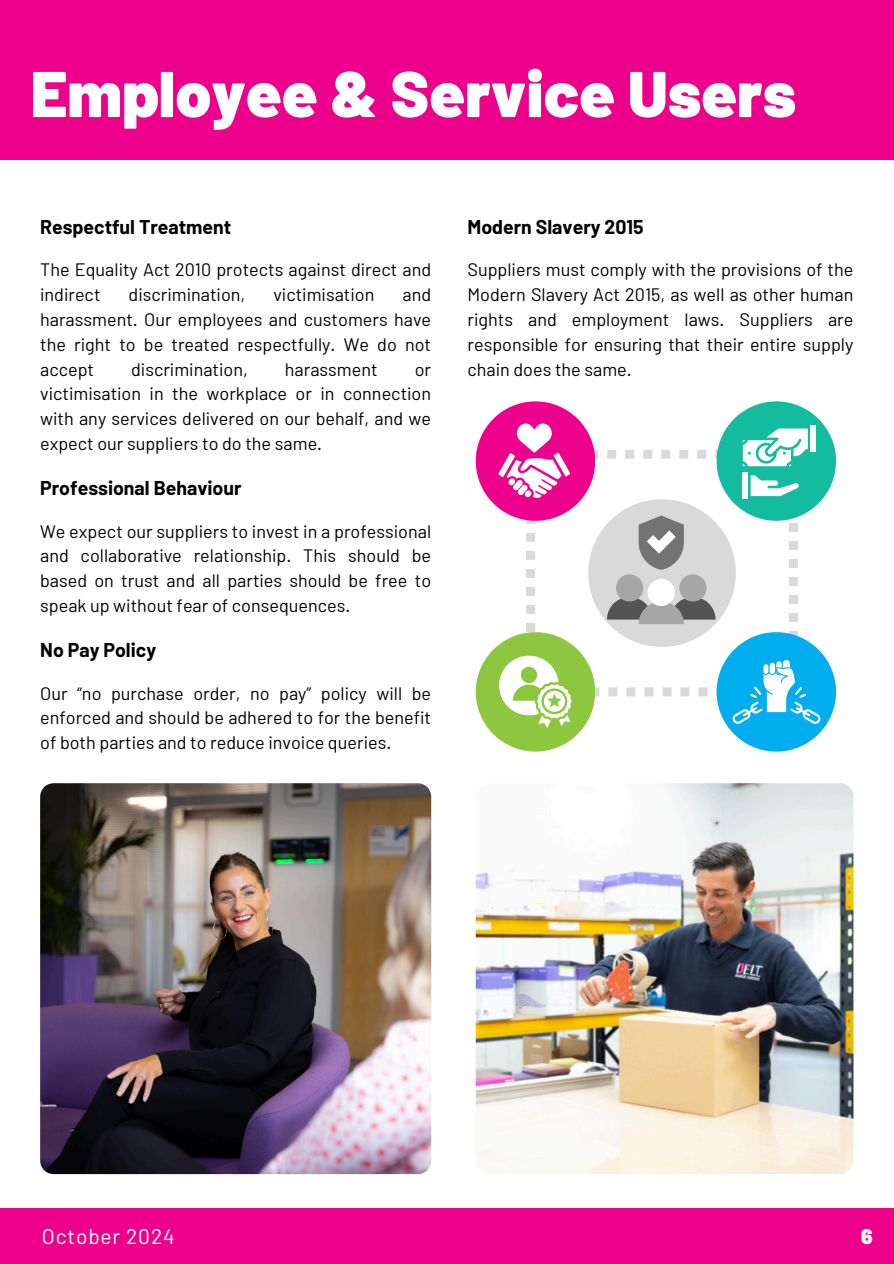
<style>
.page{position:relative;width:894px;height:1264px;background:#fff}
.page>*{position:absolute;margin:0;border:0;box-sizing:border-box;transform-origin:0 0}
.t1{font:900 64.5px "Barlow";color:#fff}
.t2{font:21px "Barlow";letter-spacing:.04em;color:#fff}
.t3{font:900 21px "Barlow";color:#fff}
.t4{font:700 19.5px "Barlow";color:#000}
.t5{font:18px/24.8px "Barlow";color:#000;text-align:justify}
</style>
<div class="page">
<div style="left:0;top:0;width:893px;height:1263px;background:#ec008c"></div>
<div style="left:0;top:160px;width:893px;height:1047px;background:#fff"></div>
<svg style="left:526px;top:450px;width:271px;height:246px"></svg>
<div style="left:588px;top:499px;width:147px;height:148px;background:#d9d9d9;border-radius:50%"></div>
<svg style="left:606px;top:515px;width:109px;height:109px"></svg>
<div style="left:716px;top:632px;width:119px;height:119px;background:#00aeef;border-radius:50%"></div>
<svg style="left:732px;top:660px;width:88px;height:63px"></svg>
<div style="left:475px;top:632px;width:120px;height:119px;background:#8dc63f;border-radius:50%"></div>
<svg style="left:499px;top:655px;width:72px;height:73px"></svg>
<div style="left:475px;top:401px;width:120px;height:120px;background:#ec008c;border-radius:50%"></div>
<svg style="left:498px;top:423px;width:72px;height:75px"></svg>
<div style="left:716px;top:401px;width:119px;height:120px;background:#13bc9e;border-radius:50%"></div>
<div style="left:742px;top:472px;width:5px;height:26px;background:#fff"></div>
<svg style="left:750px;top:475px;width:48px;height:21px"></svg>
<div style="left:810px;top:426px;width:5px;height:26px;background:#fff"></div>
<svg style="left:742px;top:428px;width:65px;height:38px"></svg>
<img style="left:40px;top:783px;width:391px;height:391px">
<img style="left:475px;top:783px;width:378px;height:391px">
<p class="t1" style="left:31px;top:53px;width:766px">Employee &amp; Service Users</p>
<h1 class="t4" style="left:40px;top:214px;width:193px">Respectful Treatment</h1>
<h2 class="t5" style="left:40px;top:257px;width:392px">The Equality Act 2010 protects against direct and indirect</h2>
<h2 class="t5" style="left:40px;top:282px;width:392px;text-indent:362px">and harassment. Our employees and customers have the right to be treated respectfully. We do not accept</h2>
<h2 class="t5" style="left:129px;top:282px;width:118px">discrimination,</h2>
<h2 class="t5" style="left:273px;top:282px;width:102px">victimisation</h2>
<h2 class="t5" style="left:131px;top:356px;width:118px">discrimination,</h2>
<h2 class="t5" style="left:285px;top:356px;width:94px">harassment</h2>
<h2 class="t5" style="left:40px;top:356px;width:392px;text-indent:374px">or victimisation in the workplace or in connection with any services delivered on our behalf, and we expect our suppliers to do the same.</h2>
<p class="t4" style="left:40px;top:475px;width:203px">Professional Behaviour</p>
<h2 class="t5" style="left:40px;top:518px;width:392px">We expect our suppliers to invest in a professional and collaborative relationship. This should be based on trust and all parties should be free to speak up without fear of consequences.</h2>
<p class="t4" style="left:40px;top:637px;width:117px">No Pay Policy</p>
<h2 class="t5" style="left:40px;top:680px;width:392px">Our “no purchase order, no pay” policy will be enforced and should be adhered to for the benefit of both parties and to reduce invoice queries.</h2>
<p class="t4" style="left:467px;top:214px;width:178px">Modern Slavery 2015</p>
<h2 class="t5" style="left:467px;top:257px;width:387px">Suppliers must comply with the provisions of the Modern Slavery Act 2015, as well as other human rights and employment laws. Suppliers are responsible for ensuring that their entire supply chain does the same.</h2>
<p class="t2" style="left:42px;top:1222px;width:134px">October 2024</p>
<p class="t3" style="left:860px;top:1222px;width:13px">6</p>
</div>
